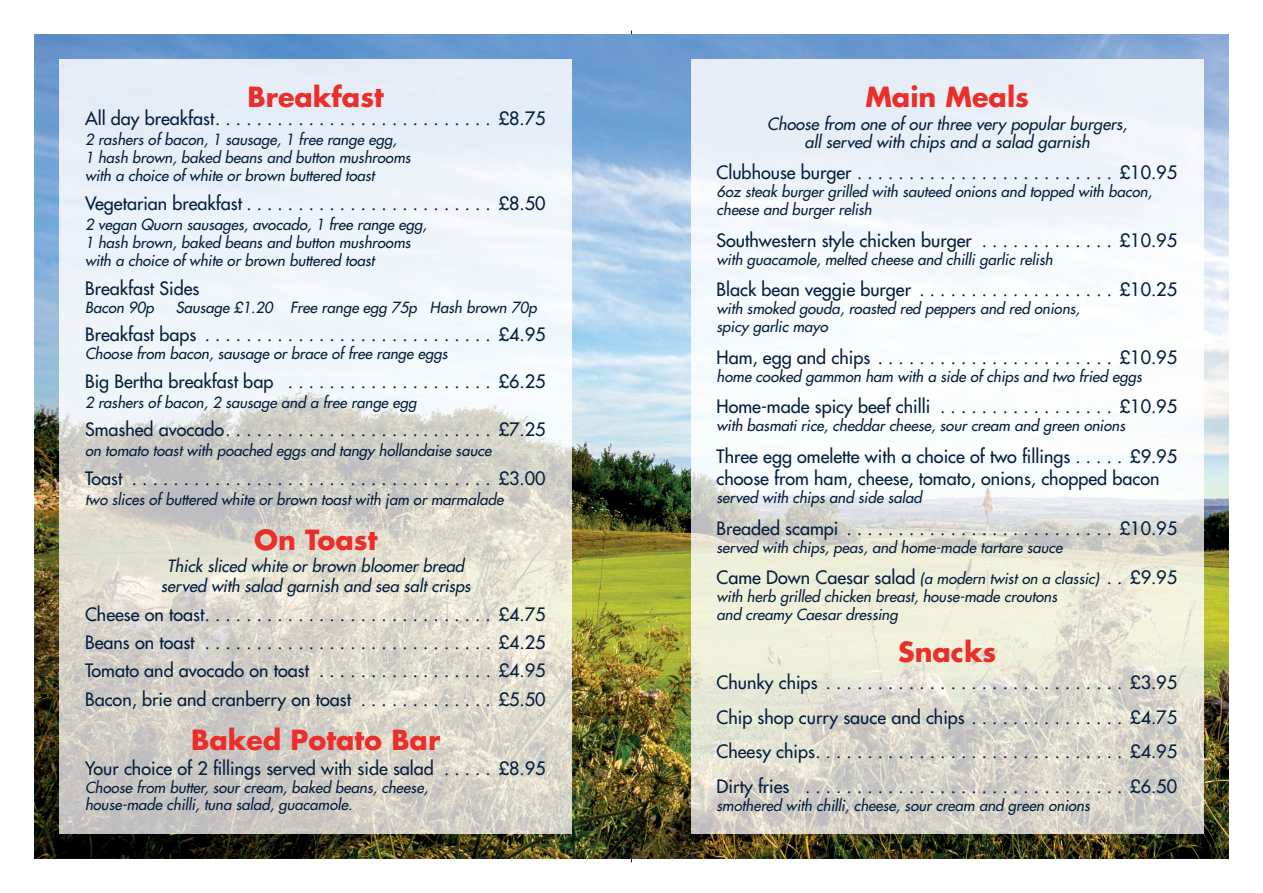
<style>
.page{position:relative;width:1263px;height:893px;background:#fff}
.page>*{position:absolute;margin:0;border:0;box-sizing:border-box;transform-origin:0 0}
.t1{font:700 27px "Futura Std";color:#eb2e29}
.t2{font:500 18px/28.5px "Futura Std";color:#061f3d;text-align:justify}
.t3{font:italic 500 16.5px/19.5px "Futura Std";color:#061f3d;text-align:center}
.t4{font:italic 500 15px/18px "Futura Std";color:#061f3d}
.s1{font-style:italic;font-size:15px}
</style>
<div class="page">
<img style="left:34px;top:34px;width:1195px;height:825px">
<img style="left:60px;top:60px;width:512px;height:773px">
<img style="left:691px;top:60px;width:512px;height:773px">
<svg style="left:214px;top:759px;width:7px;height:16px"></svg>
<svg style="left:1023px;top:447px;width:7px;height:16px"></svg>
<h1 class="t1" style="left:247px;top:79px;width:138px">Breakfast</h1>
<p class="t2" style="left:85px;top:105px;width:462px">All day breakfast. . . . . . . . . . . . . . . . . . . . . . . . . . . £8.75</p>
<p class="t4" style="left:85px;top:131px;width:327px">2 rashers of bacon, 1 sausage, 1 free range egg,<br>1 hash brown, baked beans and button mushrooms with a choice of white or brown buttered toast</p>
<p class="t2" style="left:85px;top:189px;width:462px">Vegetarian breakfast . . . . . . . . . . . . . . . . . . . . . . . . £8.50</p>
<p class="t4" style="left:85px;top:216px;width:343px">2 vegan Quorn sausages, avocado, 1 free range egg,<br>1 hash brown, baked beans and button mushrooms with a choice of white or brown buttered toast</p>
<p class="t2" style="left:85px;top:274px;width:116px">Breakfast Sides</p>
<p class="t4" style="left:85px;top:298px;width:70px">Bacon 90p</p>
<p class="t4" style="left:176px;top:298px;width:363px">Sausage £1.20 Free range egg 75p Hash brown 70p</p>
<p class="t2" style="left:85px;top:320px;width:462px">Breakfast baps . . . . . . . . . . . . . . . . . . . . . . . . . . . . £4.95</p>
<p class="t4" style="left:85px;top:345px;width:364px">Choose from bacon, sausage or brace of free range eggs</p>
<p class="t2" style="left:85px;top:367px;width:462px">Big Bertha breakfast bap . . . . . . . . . . . . . . . . . . . . £6.25</p>
<p class="t4" style="left:85px;top:393px;width:333px">2 rashers of bacon, 2 sausage and a free range egg</p>
<p class="t2" style="left:85px;top:415px;width:462px">Smashed avocado. . . . . . . . . . . . . . . . . . . . . . . . . . £7.25</p>
<p class="t4" style="left:85px;top:442px;width:408px">on tomato toast with poached eggs and tangy hollandaise sauce</p>
<p class="t2" style="left:85px;top:464px;width:462px">Toast . . . . . . . . . . . . . . . . . . . . . . . . . . . . . . . . . . . £3.00</p>
<p class="t4" style="left:85px;top:491px;width:420px">two slices of buttered white or brown toast with jam or marmalade</p>
<h1 class="t1" style="left:254px;top:522px;width:125px">On Toast</h1>
<p class="t3" style="left:161px;top:557px;width:311px">Thick sliced white or brown bloomer bread served with salad garnish and sea salt crisps</p>
<p class="t2" style="left:85px;top:600px;width:462px">Cheese on toast. . . . . . . . . . . . . . . . . . . . . . . . . . . . £4.75<br>Beans on toast . . . . . . . . . . . . . . . . . . . . . . . . . . . . £4.25<br>Tomato and avocado on toast . . . . . . . . . . . . . . . . . £4.95<br>Bacon, brie and cranberry on toast . . . . . . . . . . . . . £5.50</p>
<h1 class="t1" style="left:191px;top:721px;width:251px">Baked Potato Bar</h1>
<p class="t2" style="left:85px;top:754px;width:462px">Your choice of 2 llings served with side salad . . . . . £8.95</p>
<p class="t4" style="left:85px;top:779px;width:344px;line-height:16.5px">Choose from butter, sour cream, baked beans, cheese, house-made chilli, tuna salad, guacamole.</p>
<h1 class="t1" style="left:865px;top:79px;width:165px">Main Meals</h1>
<p class="t3" style="left:767px;top:115px;width:362px;line-height:18px">Choose from one of our three very popular burgers, all served with chips and a salad garnish</p>
<p class="t2" style="left:716px;top:159px;width:462px">Clubhouse burger . . . . . . . . . . . . . . . . . . . . . . . . . £10.95</p>
<p class="t4" style="left:716px;top:183px;width:437px">6oz steak burger grilled with sauteed onions and topped with bacon, cheese and burger relish</p>
<p class="t2" style="left:716px;top:226px;width:462px">Southwestern style chicken burger . . . . . . . . . . . . . £10.95</p>
<p class="t4" style="left:716px;top:251px;width:338px">with guacamole, melted cheese and chilli garlic relish</p>
<p class="t2" style="left:716px;top:276px;width:462px">Black bean veggie burger . . . . . . . . . . . . . . . . . . . £10.25</p>
<p class="t4" style="left:716px;top:300px;width:365px">with smoked gouda, roasted red peppers and red onions, spicy garlic mayo</p>
<p class="t2" style="left:716px;top:343px;width:462px">Ham, egg and chips . . . . . . . . . . . . . . . . . . . . . . . £10.95</p>
<p class="t4" style="left:716px;top:368px;width:427px">home cooked gammon ham with a side of chips and two fried eggs</p>
<p class="t2" style="left:716px;top:393px;width:462px">Home-made spicy beef chilli . . . . . . . . . . . . . . . . . £10.95</p>
<p class="t4" style="left:716px;top:417px;width:410px">with basmati rice, cheddar cheese, sour cream and green onions</p>
<p class="t2" style="left:716px;top:445px;width:462px;line-height:22.5px">Three egg omelette with a choice of two llings . . . . . £9.95 choose from ham, cheese, tomato, onions, chopped bacon</p>
<p class="t4" style="left:716px;top:489px;width:207px">served with chips and side salad</p>
<p class="t2" style="left:716px;top:514px;width:462px">Breaded scampi . . . . . . . . . . . . . . . . . . . . . . . . . . £10.95</p>
<p class="t4" style="left:716px;top:539px;width:347px">served with chips, peas, and home-made tartare sauce</p>
<p class="t2" style="left:716px;top:564px;width:462px">Came Down Caesar salad <span class="s1">(a modern twist on a classic)</span> . . £9.95</p>
<p class="t4" style="left:716px;top:588px;width:342px">with herb grilled chicken breast, house-made croutons and creamy Caesar dressing</p>
<h1 class="t1" style="left:898px;top:634px;width:100px">Snacks</h1>
<p class="t2" style="left:716px;top:666px;width:462px;line-height:34.5px">Chunky chips . . . . . . . . . . . . . . . . . . . . . . . . . . . . . £3.95<br>Chip shop curry sauce and chips . . . . . . . . . . . . . . . £4.75<br>Cheesy chips. . . . . . . . . . . . . . . . . . . . . . . . . . . . . . £4.95<br>Dirty fries . . . . . . . . . . . . . . . . . . . . . . . . . . . . . . . £6.50</p>
<p class="t4" style="left:716px;top:797px;width:375px">smothered with chilli, cheese, sour cream and green onions</p>
</div>
